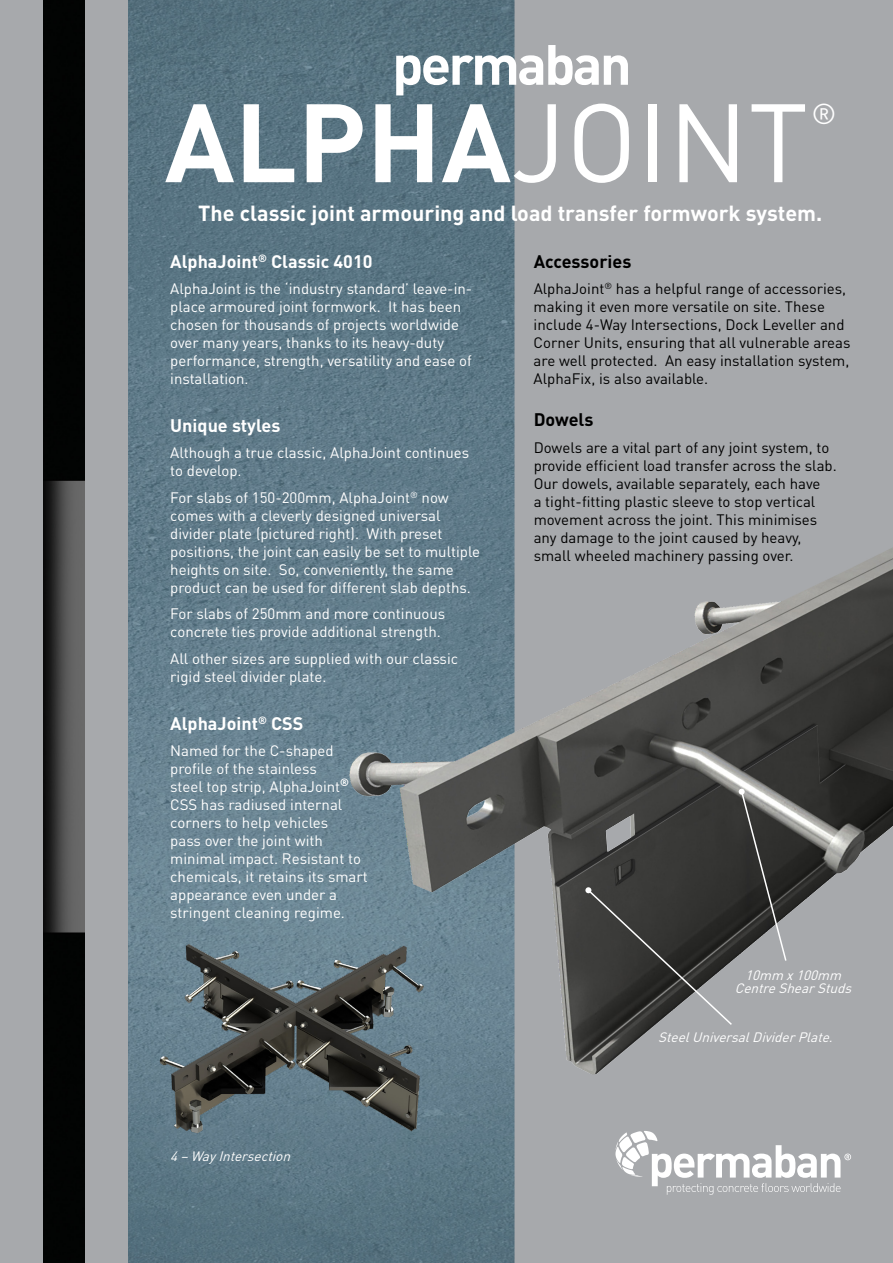
<style>
.page{position:relative;width:893px;height:1263px;background:#fff}
.page>*{position:absolute;margin:0;border:0;box-sizing:border-box;transform-origin:0 0}
.t1{font:700 109.5px "DIN Pro";color:#fff}
.t2{font:28.5px "DIN Pro";color:#fff}
.t3{font:700 21.6px "DIN Pro";color:#fff}
.t4{font:700 18px "DIN Pro";color:#fff}
.t5{font:700 18px "DIN Pro";color:#000}
.t6{font:15px/18px "DIN Pro";color:#fff}
.t7{font:15px/18px "DIN Pro";color:#000}
.t8{font:italic 13.5px/13.5px "DIN Pro";color:#fff;text-align:center}
.s1{font-weight:400}
</style>
<div class="page">
<img style="left:128px;top:0;width:386px;height:1263px">
<div style="left:514px;top:0;width:379px;height:1263px;background:#a7a9ac"></div>
<img style="left:327px;top:490px;width:566px;height:609px">
<img style="left:42px;top:0;width:43px;height:1263px">
<img style="left:129px;top:940px;width:316px;height:238px">
<svg style="left:615px;top:1131px;width:236px;height:64px"></svg>
<svg style="left:396px;top:45px;width:232px;height:50px"></svg>
<svg style="left:585px;top:887px;width:148px;height:139px;background:#444443"></svg>
<svg style="left:739px;top:789px;width:49px;height:173px;background:#565655"></svg>
<div style="left:0;top:0;width:42px;height:1263px;background:#a7a9ac"></div>
<div style="left:85px;top:0;width:43px;height:1263px;background:#a7a9ac"></div>
<h1 class="t1" style="left:165px;top:68px;width:645px">ALPHA<span class="s1">JOINT</span></h1>
<h2 class="t2" style="left:812px;top:94px;width:27px">®</h2>
<h3 class="t3" style="left:198px;top:198px;width:625px">The classic joint armouring and load transfer formwork system.</h3>
<p class="t4" style="left:170px;top:249px;width:204px">AlphaJoint<sup>®</sup> Classic 4010</p>
<p class="t6" style="left:170px;top:279px;width:304px">AlphaJoint is the ‘industry standard’ leave-in&shy;place armoured joint formwork. It has been chosen for thousands of projects worldwide over many years, thanks to its heavy-duty performance, strength, versatility and ease of installation.</p>
<p class="t4" style="left:170px;top:413px;width:112px">Unique styles</p>
<p class="t6" style="left:170px;top:443px;width:300px">Although a true classic, AlphaJoint continues to develop.</p>
<p class="t6" style="left:170px;top:488px;width:311px">For slabs of 150-200mm, AlphaJoint<sup>®</sup> now comes with a cleverly designed universal divider plate (pictured right). With preset positions, the joint can easily be set to multiple heights on site. So, conveniently, the same product can be used for different slab depths.</p>
<p class="t6" style="left:170px;top:604px;width:277px">For slabs of 250mm and more continuous concrete ties provide additional strength.</p>
<p class="t6" style="left:170px;top:649px;width:289px">All other sizes are supplied with our classic rigid steel divider plate.</p>
<p class="t4" style="left:170px;top:711px;width:135px">AlphaJoint<sup>®</sup> CSS</p>
<p class="t6" style="left:170px;top:741px;width:199px">Named for the C-shaped profile of the stainless<br>steel top strip, AlphaJoint<sup>®<br></sup>CSS has radiused internal corners to help vehicles<br>pass over the joint with minimal impact. Resistant to chemicals, it retains its smart appearance even under a stringent cleaning regime.</p>
<p class="t5" style="left:534px;top:249px;width:99px">Accessories</p>
<p class="t7" style="left:534px;top:279px;width:318px">AlphaJoint<sup>®</sup> has a helpful range of accessories, making it even more versatile on site. These include 4-Way Intersections, Dock Leveller and Corner Units, ensuring that all vulnerable areas are well protected. An easy installation system, AlphaFix, is also available.</p>
<p class="t5" style="left:534px;top:408px;width:61px">Dowels</p>
<p class="t7" style="left:534px;top:438px;width:305px">Dowels are a vital part of any joint system, to provide efficient load transfer across the slab.<br>Our dowels, available separately, each have<br>a tight-fitting plastic sleeve to stop vertical movement across the joint. This minimises any damage to the joint caused by heavy, small wheeled machinery passing over.</p>
<p class="t8" style="left:170px;top:1149px;width:126px">4–WayIntersection</p>
<p class="t8" style="left:735px;top:968px;width:123px">10mm x100mm<br>CentreShearStuds</p>
<p class="t8" style="left:658px;top:1030px;width:180px">SteelUniversalDividerPlate.</p>
</div>
